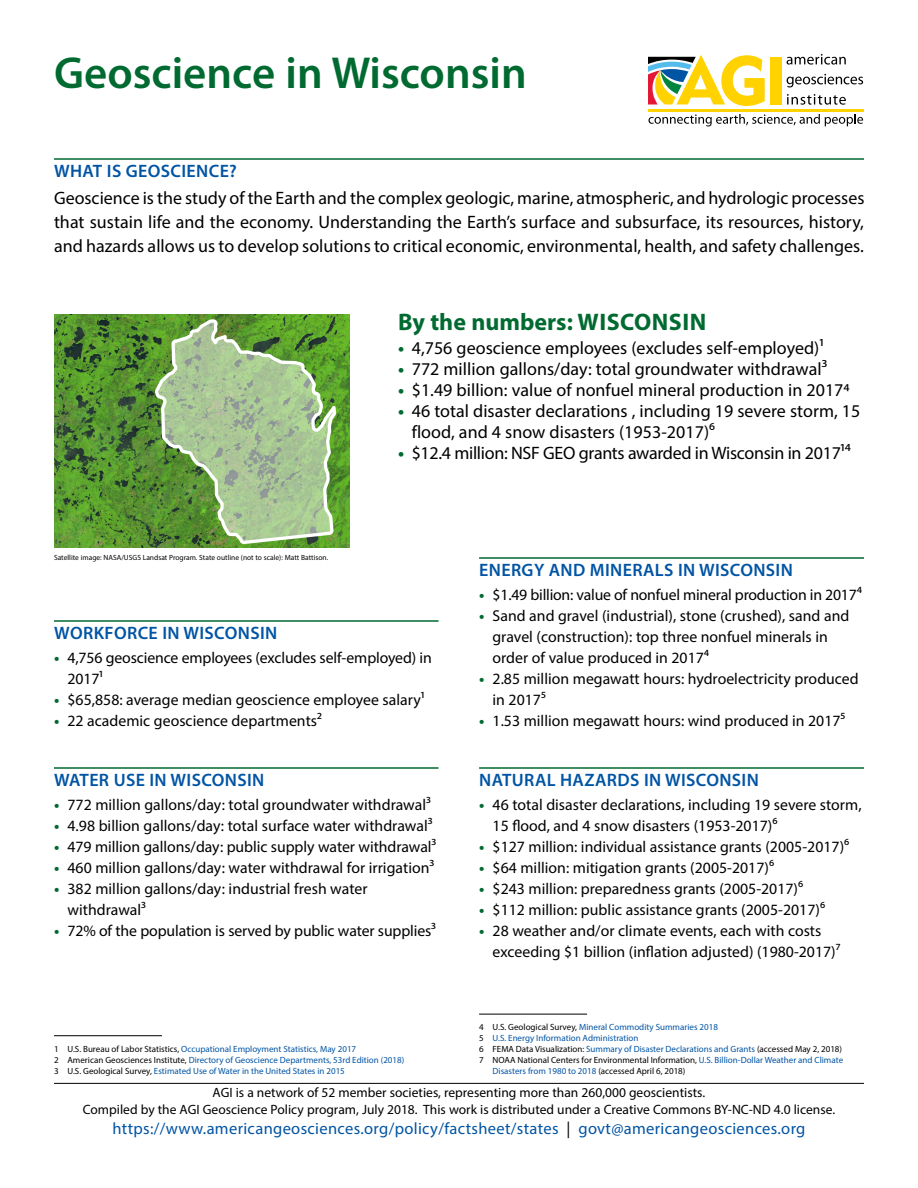
<style>
.page{position:relative;width:918px;height:1188px;background:#fff}
.page>*{position:absolute;margin:0;border:0;box-sizing:border-box;transform-origin:0 0}
.t1{font:600 45px "Myriad Pro";color:#006a30}
.t2{font:700 24px "Myriad Pro";color:#006a30}
.t3{font:18px/24px "Myriad Pro";color:#000}
.t4{font:600 18px "Myriad Pro";letter-spacing:.02em;color:#0054a4}
.t5{font:18px "Myriad Pro";letter-spacing:-.02em;color:#000}
.t6{font:16.5px "Myriad Pro";letter-spacing:.02em;color:#0054a4}
.t7{font:15.75px/21px "Myriad Pro";color:#000}
.t8{font:13.5px/16.5px "Myriad Pro";color:#000;text-align:center}
.t9{font:9px/10.8px "Myriad Pro";color:#0054a4}
.t10{font:9px "Myriad Pro";color:#000}
.t11{font:7.5px "Myriad Pro";color:#000}
.s1{font-weight:700;color:#006a30}
.s2{color:#000}
.s3{color:#0054a4}
</style>
<div class="page">
<svg style="left:787px;top:54px;width:59px;height:11px"></svg>
<svg style="left:787px;top:74px;width:76px;height:13px"></svg>
<svg style="left:787px;top:94px;width:59px;height:11px"></svg>
<svg style="left:648px;top:55px;width:117px;height:51px"></svg>
<div style="left:770px;top:57px;width:11px;height:47px;background:#ffd200"></div>
<svg style="left:649px;top:114px;width:214px;height:12px"></svg>
<hr style="left:648px;top:109px;width:216px;height:2px;background:#ffd200">
<hr style="left:54px;top:620px;width:385px;height:2px;background:#006a30">
<hr style="left:54px;top:767px;width:385px;height:2px;background:#006a30">
<hr style="left:54px;top:1035px;width:108px;height:1px;background:#000">
<hr style="left:54px;top:158px;width:810px;height:2px;background:#006a30">
<hr style="left:479px;top:557px;width:385px;height:2px;background:#006a30">
<hr style="left:479px;top:767px;width:385px;height:2px;background:#006a30">
<hr style="left:479px;top:1014px;width:108px;height:1px;background:#000">
<img style="left:54px;top:314px;width:295px;height:233px">
<svg style="left:152px;top:314px;width:187px;height:233px;background:#8db373"></svg>
<hr style="left:54px;top:1083px;width:810px;height:1px;background:#000">
<h1 class="t1" style="left:54px;top:44px;width:474px">Geoscience in Wisconsin</h1>
<p class="t4" style="left:54px;top:160px;width:184px">WHAT IS GEOSCIENCE?</p>
<p class="t3" style="left:54px;top:186px;width:812px;text-align:justify">Geoscience is the study of the Earth and the complex geologic, marine, atmospheric, and hydrologic processes that sustain life and the economy. Understanding the Earth’s surface and subsurface, its resources, history, and hazards allows us to develop solutions to critical economic, environmental, health, and safety challenges.</p>
<p class="t11" style="left:54px;top:553px;width:276px">Satellite image: NASA/USGS Landsat Program. State outline (not to scale): Matt Battison.</p>
<h2 class="t2" style="left:398px;top:307px;width:309px">By the numbers: WISCONSIN</h2>
<p class="t3" style="left:398px;top:336px;width:427px"><span class="s1">•</span> 4,756 geoscience employees (excludes self-employed)1</p>
<p class="t3" style="left:398px;top:357px;width:430px"><span class="s1">•</span> 772 million gallons/day: total groundwater withdrawal3</p>
<p class="t3" style="left:398px;top:378px;width:453px"><span class="s1">•</span> $1.49 billion: value of nonfuel mineral production in 20174</p>
<p class="t3" style="left:412px;top:401px;width:450px;line-height:21px;text-indent:-14px"><span class="s1">•</span> 46 total disaster declarations , including 19 severe storm, 15 flood, and 4 snow disasters (1953-2017)⁶</p>
<p class="t5" style="left:398px;top:442px;width:454px"><span class="s1">•</span> $12.4 million: NSF GEO grants awarded in Wisconsin in 201714</p>
<p class="t4" style="left:54px;top:622px;width:225px">WORKFORCE IN WISCONSIN</p>
<p class="t7" style="left:67px;top:647px;width:366px;text-indent:-13px"><span class="s1">•</span> 4,756 geoscience employees (excludes self-employed) in<br>20171</p>
<p class="t7" style="left:54px;top:689px;width:372px"><span class="s1">•</span> $65,858: average median geoscience employee salary1</p>
<p class="t7" style="left:54px;top:710px;width:270px"><span class="s1">•</span> 22 academic geoscience departments2</p>
<p class="t4" style="left:54px;top:769px;width:212px">WATER USE IN WISCONSIN</p>
<p class="t7" style="left:54px;top:794px;width:379px"><span class="s1">•</span> 772 million gallons/day: total groundwater withdrawal3</p>
<p class="t7" style="left:54px;top:815px;width:380px"><span class="s1">•</span> 4.98 billion gallons/day: total surface water withdrawal3</p>
<p class="t7" style="left:54px;top:836px;width:384px"><span class="s1">•</span> 479 million gallons/day: public supply water withdrawal3</p>
<p class="t7" style="left:54px;top:857px;width:382px"><span class="s1">•</span> 460 million gallons/day: water withdrawal for irrigation3</p>
<p class="t7" style="left:67px;top:878px;width:302px;text-indent:-13px"><span class="s1">•</span> 382 million gallons/day: industrial fresh water withdrawal3</p>
<p class="t7" style="left:54px;top:920px;width:384px"><span class="s1">•</span> 72% of the population is served by public water supplies3</p>
<p class="t9" style="left:54px;top:1043px;width:352px"><span class="s2">1 U.S. Bureau of Labor Statistics,</span> Occupational Employment Statistics, May 2017<br><span class="s2">2 American Geosciences Institute,</span> Directory of Geoscience Departments, 53rd Edition (2018)<br><span class="s2">3 U.S. Geological Survey,</span> Estimated Use of Water in the United States in 2015</p>
<p class="t4" style="left:479px;top:559px;width:315px">ENERGY AND MINERALS IN WISCONSIN</p>
<p class="t7" style="left:479px;top:584px;width:385px"><span class="s1">•</span> $1.49 billion: value of nonfuel mineral production in 20174</p>
<p class="t7" style="left:493px;top:605px;width:358px;text-indent:-13px"><span class="s1">•</span> Sand and gravel (industrial), stone (crushed), sand and gravel (construction): top three nonfuel minerals in order of value produced in 2017⁴</p>
<p class="t7" style="left:493px;top:668px;width:368px;text-indent:-13px"><span class="s1">•</span> 2.85 million megawatt hours: hydroelectricity produced in 20175</p>
<p class="t7" style="left:479px;top:710px;width:368px"><span class="s1">•</span> 1.53 million megawatt hours: wind produced in 20175</p>
<p class="t4" style="left:479px;top:769px;width:281px">NATURAL HAZARDS IN WISCONSIN</p>
<p class="t7" style="left:493px;top:794px;width:371px;text-indent:-13px"><span class="s1">•</span> 46 total disaster declarations, including 19 severe storm,<br>15 flood, and 4 snow disasters (1953-2017)6</p>
<p class="t7" style="left:479px;top:836px;width:371px"><span class="s1">•</span> $127 million: individual assistance grants (2005-2017)6</p>
<p class="t7" style="left:479px;top:857px;width:296px"><span class="s1">•</span> $64 million: mitigation grants (2005-2017)6</p>
<p class="t7" style="left:479px;top:878px;width:325px"><span class="s1">•</span> $243 million: preparedness grants (2005-2017)6</p>
<p class="t7" style="left:479px;top:899px;width:348px"><span class="s1">•</span> $112 million: public assistance grants (2005-2017)⁶</p>
<p class="t7" style="left:493px;top:920px;width:349px;text-indent:-13px"><span class="s1">•</span> 28 weather and/or climate events, each with costs exceeding $1 billion (inflation adjusted) (1980-2017)7</p>
<p class="t9" style="left:479px;top:1022px;width:240px"><span class="s2">4 U.S. Geological Survey,</span> Mineral Commodity Summaries 2018</p>
<p class="t9" style="left:479px;top:1033px;width:161px"><span class="s2">5</span> U.S. Energy Information Administration</p>
<p class="t10" style="left:479px;top:1043px;width:365px">6 FEMA Data Visualization: <span class="s3">Summary of Disaster Declarations and Grants</span> (accessed May 2, 2018)</p>
<p class="t10" style="left:479px;top:1054px;width:366px">7 NOAA National Centers for Environmental Information, <span class="s3">U.S. Billion-Dollar Weather and Climate</span></p>
<p class="t9" style="left:493px;top:1065px;width:194px">Disasters from 1980 to 2018 <span class="s2">(accessed April 6, 2018)</span></p>
<p class="t8" style="left:83px;top:1084px;width:754px">AGI is a network of 52 member societies, representing more than 260,000 geoscientists.<br>Compiled by the AGI Geoscience Policy program, July 2018. This work is distributed under a Creative Commons BY-NC-ND 4.0 license.</p>
<p class="t6" style="left:112px;top:1118px;width:695px">https://www.americangeosciences.org/policy/factsheet/states <span class="s2">|</span> govt@americangeosciences.org</p>
</div>
